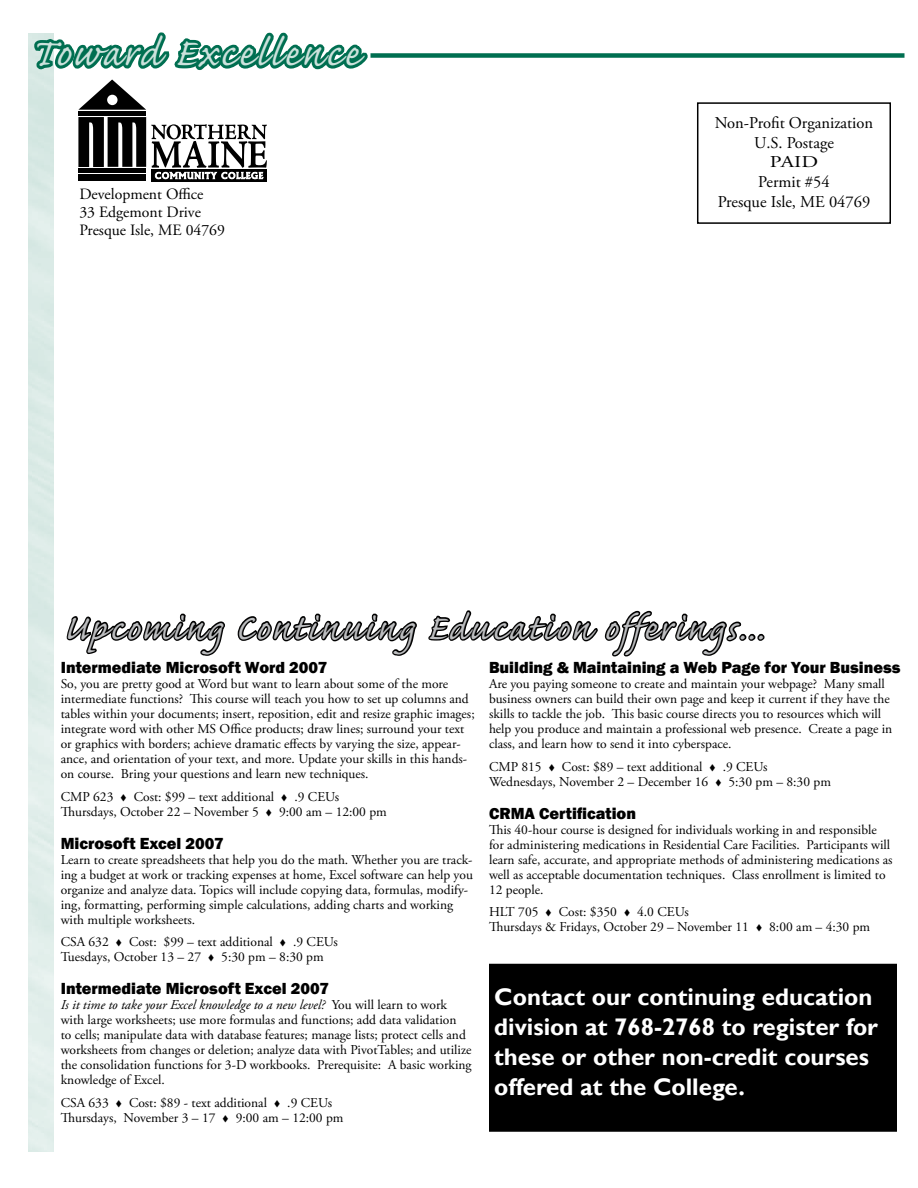
<style>
.page{position:relative;width:918px;height:1188px;background:#fff}
.page>*{position:absolute;margin:0;border:0;box-sizing:border-box;transform-origin:0 0}
.t1{font:49.5px "Caflisch Script Pro";letter-spacing:.05em;color:#cce2dc}
.t2{font:45px "Caflisch Script Pro";letter-spacing:.05em;color:#bcbdbf}
.t3{font:700 24px/30px "Gill Sans";color:#fff}
.t4{font:800 16.5px "Franklin Gothic";color:#000}
.t5{font:16.5px/19.8px "Adobe Garamond Pro";color:#000;text-align:center}
.t6{font:15.75px/18px "Adobe Garamond Pro";color:#000}
.t7{font:13.5px/15px "Adobe Garamond Pro";color:#000}
.s1{font-style:italic}
</style>
<div class="page">
<div style="left:490px;top:964px;width:406px;height:167px;background:#000"></div>
<div style="left:489px;top:964px;width:408px;height:168px;border:1px solid #000"></div>
<svg style="left:151px;top:179px;width:116px;height:3px"></svg>
<div style="left:78px;top:175px;width:68px;height:6px;background:#000"></div>
<div style="left:78px;top:111px;width:68px;height:5px;background:#000"></div>
<svg style="left:78px;top:117px;width:189px;height:62px"></svg>
<div style="left:697px;top:102px;width:194px;height:122px;border:2px solid #000"></div>
<svg style="left:66px;top:613px;width:159px;height:43px"></svg>
<svg style="left:237px;top:613px;width:180px;height:43px"></svg>
<svg style="left:428px;top:610px;width:168px;height:32px"></svg>
<svg style="left:604px;top:610px;width:139px;height:47px"></svg>
<div style="left:739px;top:634px;width:7px;height:7px;border:3px solid #000;border-radius:2px"></div>
<div style="left:748px;top:634px;width:7px;height:7px;border:3px solid #000;border-radius:2px"></div>
<div style="left:757px;top:634px;width:8px;height:7px;border:3px solid #000;border-radius:2px"></div>
<div style="left:370px;top:53px;width:534px;height:5px;background:#006f51"></div>
<svg style="left:32px;top:32px;width:336px;height:78px"></svg>
<h1 class="t1" style="left:30px;top:28px;width:330px">Toward Excellence</h1>
<p class="t6" style="left:79px;top:185px;width:147px">Development Office<br>33 Edgemont Drive<br>Presque Isle, ME 04769</p>
<p class="t5" style="left:715px;top:113px;width:160px">Non-Profit Organization<br>U.S. Postage<br>PAID<br>Permit #54<br>Presque Isle, ME 04769</p>
<h2 class="t2" style="left:64px;top:605px;width:701px">Upcoming Continuing Education offerings...</h2>
<p class="t4" style="left:61px;top:657px;width:268px">Intermediate Microsoft Word 2007</p>
<p class="t7" style="left:61px;top:677px;width:415px">So, you are pretty good at Word but want to learn about some of the more intermediate functions? This course will teach you how to set up columns and tables within your documents; insert, reposition, edit and resize graphic images; integrate word with other MS Office products; draw lines; surround your text or graphics with borders; achieve dramatic effects by varying the size, appear&shy;ance, and orientation of your text, and more. Update your skills in this hands&shy;on course. Bring your questions and learn new techniques.</p>
<p class="t7" style="left:61px;top:789px;width:328px">CMP 623 ▼ Cost: $99 – text additional ▼ .9 CEUs<br>Thursdays, October 22 – November 5 ▼ 9:00 am – 12:00 pm</p>
<p class="t4" style="left:61px;top:832px;width:165px">Microsoft Excel 2007</p>
<p class="t7" style="left:61px;top:852px;width:414px">Learn to create spreadsheets that help you do the math. Whether you are track&shy;ing a budget at work or tracking expenses at home, Excel software can help you organize and analyze data. Topics will include copying data, formulas, modify&shy;ing, formatting, performing simple calculations, adding charts and working with multiple worksheets.</p>
<p class="t7" style="left:61px;top:935px;width:279px">CSA 632 ▼ Cost: $99 – text additional ▼ .9 CEUs<br>Tuesdays, October 13 – 27 ▼ 5:30 pm – 8:30 pm</p>
<p class="t4" style="left:61px;top:978px;width:270px">Intermediate Microsoft Excel 2007</p>
<p class="t7" style="left:61px;top:998px;width:412px"><span class="s1">Is it time to take your Excel knowledge to a new level?</span> You will learn to work with large worksheets; use more formulas and functions; add data validation<br>to cells; manipulate data with database features; manage lists; protect cells and worksheets from changes or deletion; analyze data with PivotTables; and utilize the consolidation functions for 3-D workbooks. Prerequisite: A basic working knowledge of Excel.</p>
<p class="t7" style="left:61px;top:1095px;width:284px">CSA 633 ▼ Cost: $89 - text additional ▼ .9 CEUs<br>Thursdays, November 3 – 17 ▼ 9:00 am – 12:00 pm</p>
<p class="t4" style="left:489px;top:657px;width:413px">Building &amp; Maintaining a Web Page for Your Business</p>
<p class="t7" style="left:489px;top:677px;width:405px">Are you paying someone to create and maintain your webpage? Many small business owners can build their own page and keep it current if they have the skills to tackle the job. This basic course directs you to resources which will help you produce and maintain a professional web presence. Create a page in class, and learn how to send it into cyberspace.</p>
<p class="t7" style="left:489px;top:759px;width:343px">CMP 815 ▼ Cost: $89 – text additional ▼ .9 CEUs<br>Wednesdays, November 2 – December 16 ▼ 5:30 pm – 8:30 pm</p>
<p class="t4" style="left:489px;top:802px;width:149px">CRMA Certification</p>
<p class="t7" style="left:489px;top:822px;width:405px">This 40-hour course is designed for individuals working in and responsible for administering medications in Residential Care Facilities. Participants will learn safe, accurate, and appropriate methods of administering medications as well as acceptable documentation techniques. Class enrollment is limited to 12 people.</p>
<p class="t7" style="left:489px;top:905px;width:383px">HLT 705 ▼ Cost: $350 ▼ 4.0 CEUs<br>Thursdays &amp; Fridays, October 29 – November 11 ▼ 8:00 am – 4:30 pm</p>
<h3 class="t3" style="left:494px;top:983px;width:385px">Contact our continuing education division at 768-2768 to register for these or other non-credit courses offered at the College.</h3>
</div>
